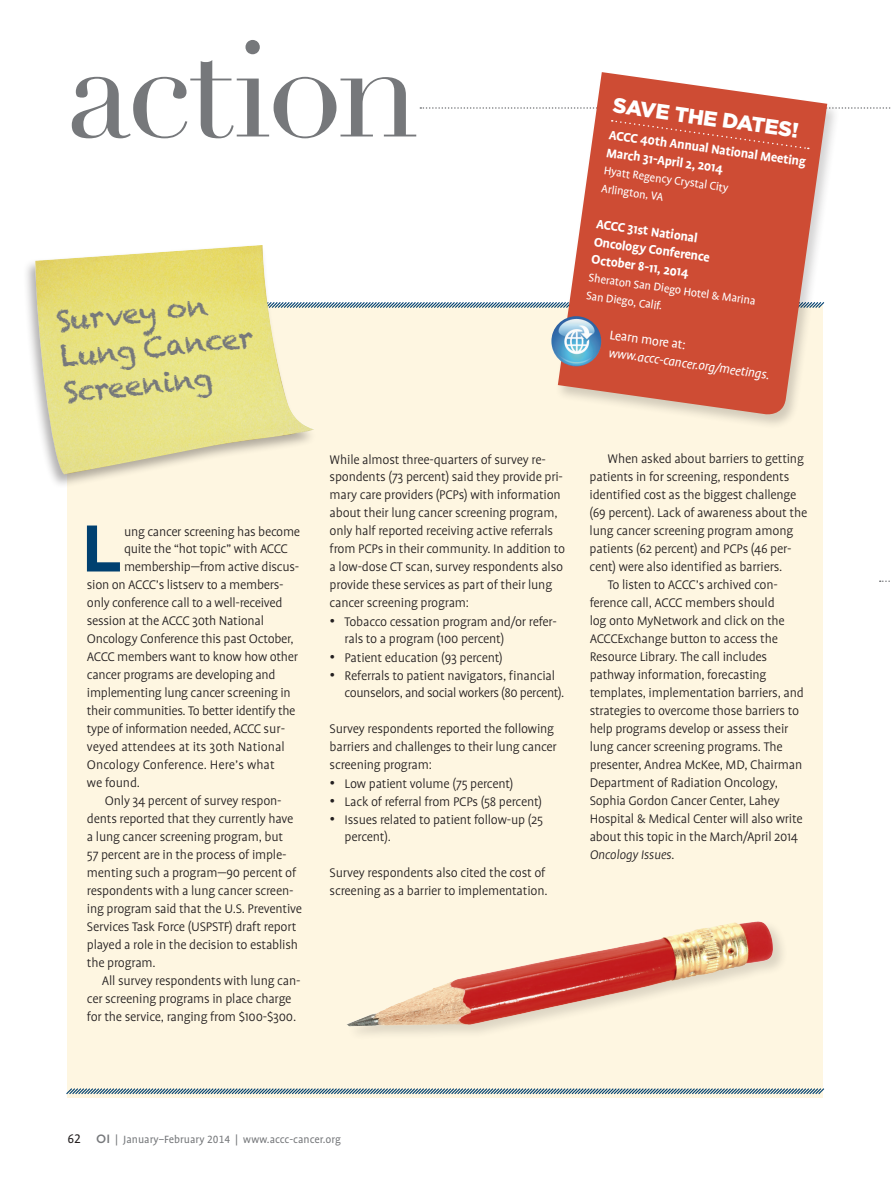
<style>
.page{position:relative;width:891px;height:1188px;background:#fff}
.page>*{position:absolute;margin:0;border:0;box-sizing:border-box;transform-origin:0 0}
.t1{font:135px "Didot";letter-spacing:-.03em;color:#76787b}
.t2{font:700 65.7px "Gotham";color:#004070}
.t3{font:28.5px/36px "Chalkduster";color:#76787b}
.t4{font:900 21px "Gotham HTF";color:#fff}
.t5{font:300 14.25px/18px "Profile";letter-spacing:-.015em;color:#231f20}
.t6{font:700 14.25px/18px "Profile";color:#fff}
.t7{font:italic 14.25px "Profile";color:#fff}
.t8{font:italic 300 14.25px "Profile";letter-spacing:-.015em;color:#231f20}
.t9{font:14.25px "Profile";color:#fff}
.t10{font:14.25px "Profile NO";color:#231f20}
.t11{font:12.75px/18px "Profile";color:#fff}
.t12{font:12px "Profile";color:#76787b}
.s1{font-size:18px}
.s2{font-family:"Gotham";font-weight:500}
.s3{font-family:"Profile NO"}
</style>
<div class="page">
<div style="left:68px;top:305px;width:756px;height:792px;background:#fef6e1"></div>
<svg style="left:317px;top:302px;width:238px;height:6px"></svg>
<svg style="left:66px;top:1087px;width:759px;height:8px"></svg>
<svg style="left:880px;top:580px;width:10px;height:2px"></svg>
<svg style="left:420px;top:107px;width:471px;height:2px"></svg>
<div style="left:555px;top:71px;width:285px;height:359px;background:#231f20;opacity:.2"></div>
<svg style="left:558px;top:72px;width:269px;height:345px;fill:#ce4c34"></svg>
<img style="left:551px;top:316px;width:50px;height:50px;border-radius:25px">
<div style="left:22px;top:243px;width:295px;height:246px;background:#231f20;opacity:.35"></div>
<img style="left:35px;top:245px;width:280px;height:230px">
<div style="left:347px;top:920px;width:441px;height:120px;background:#231f20;opacity:.15"></div>
<img style="left:663px;top:922px;width:94px;height:15px">
<div style="left:612px;top:120px;width:197px;height:30px;background:#ce4c34"></div>
<h1 class="t1" style="left:66px;top:9px;width:355px">action</h1>
<h3 class="t3" style="left:55px;top:303px;width:196px;rotate:-6deg">Survey on<br>Lung Cancer<br>Screening</h3>
<h2 class="t2" style="left:81px;top:510px;width:42px">L</h2>
<p class="t5" style="left:124px;top:522px;width:178px">ung cancer screening has become</p>
<p class="t5" style="left:124px;top:540px;width:165px">quite the “hot topic” with ACCC</p>
<p class="t5" style="left:124px;top:558px;width:177px">membership—from active discus-</p>
<p class="t5" style="left:87px;top:576px;width:198px">sion on ACCC’s listserv to a members-</p>
<p class="t5" style="left:87px;top:594px;width:197px">only conference call to a well-received</p>
<p class="t5" style="left:87px;top:612px;width:179px">session at the ACCC 30th National</p>
<p class="t5" style="left:87px;top:630px;width:208px">Oncology Conference this past October,</p>
<p class="t5" style="left:87px;top:648px;width:213px">ACCC members want to know how other</p>
<p class="t5" style="left:87px;top:666px;width:190px">cancer programs are developing and</p>
<p class="t5" style="left:87px;top:684px;width:205px">implementing lung cancer screening in</p>
<p class="t5" style="left:87px;top:702px;width:210px">their communities. To better identify the</p>
<p class="t5" style="left:87px;top:720px;width:200px">type of information needed, ACCC sur-</p>
<p class="t5" style="left:87px;top:738px;width:199px">veyed attendees at its 30th National</p>
<p class="t5" style="left:87px;top:756px;width:189px">Oncology Conference. Here’s what</p>
<p class="t5" style="left:87px;top:774px;width:55px">we found.</p>
<p class="t5" style="left:105px;top:792px;width:178px">Only 34 percent of survey respon-</p>
<p class="t5" style="left:87px;top:810px;width:208px">dents reported that they currently have</p>
<p class="t5" style="left:87px;top:828px;width:198px">a lung cancer screening program, but</p>
<p class="t5" style="left:87px;top:846px;width:201px">57 percent are in the process of imple-</p>
<p class="t5" style="left:87px;top:864px;width:211px">menting such a program—90 percent of</p>
<p class="t5" style="left:87px;top:882px;width:208px">respondents with a lung cancer screen-</p>
<p class="t5" style="left:87px;top:900px;width:217px">ing program said that the U.S. Preventive</p>
<p class="t5" style="left:87px;top:918px;width:211px">Services Task Force (USPSTF) draft report</p>
<p class="t5" style="left:87px;top:936px;width:213px">played a role in the decision to establish</p>
<p class="t5" style="left:87px;top:954px;width:70px">the program.</p>
<p class="t5" style="left:102px;top:972px;width:200px">All survey respondents with lung can-</p>
<p class="t5" style="left:87px;top:990px;width:206px">cer screening programs in place charge</p>
<p class="t5" style="left:87px;top:1008px;width:211px">for the service, ranging from $100-$300.</p>
<p class="t5" style="left:330px;top:450px;width:237px">While almost three-quarters of survey re&shy;spondents (73 percent) said they provide pri&shy;mary care providers (PCPs) with information about their lung cancer screening program, only half reported receiving active referrals from PCPs in their community. In addition to a low-dose CT scan, survey respondents also provide these services as part of their lung cancer screening program:</p>
<p class="t5" style="left:345px;top:612px;width:214px;text-indent:-15px"><span class="s1">•</span> Tobacco cessation program and/or refer&shy;rals to a program (100 percent)</p>
<p class="t5" style="left:330px;top:648px;width:175px"><span class="s1">•</span> Patient education (93 percent)</p>
<p class="t5" style="left:345px;top:666px;width:221px;text-indent:-15px"><span class="s1">•</span> Referrals to patient navigators, financial counselors, and social workers (80 percent).</p>
<p class="t5" style="left:330px;top:720px;width:229px">Survey respondents reported the following barriers and challenges to their lung cancer screening program:</p>
<p class="t5" style="left:330px;top:774px;width:185px"><span class="s1">•</span> Low patient volume (75 percent)</p>
<p class="t5" style="left:330px;top:792px;width:214px"><span class="s1">•</span> Lack of referral from PCPs (58 percent)</p>
<p class="t5" style="left:345px;top:810px;width:200px;text-indent:-15px"><span class="s1">•</span> Issues related to patient follow-up (25 percent).</p>
<p class="t5" style="left:330px;top:864px;width:219px">Survey respondents also cited the cost of screening as a barrier to implementation.</p>
<h3 class="t4" style="left:615px;top:93px;width:189px;rotate:8deg">SAVE THE DATES!</h3>
<p class="t6" style="left:610px;top:125px;width:200px;rotate:8deg">ACCC 40th Annual National Meeting<br>March 31-April 2, 2014</p>
<p class="t11" style="left:605px;top:162px;width:127px;rotate:8deg">Hyatt Regency Crystal City<br>Arlington, VA</p>
<p class="t6" style="left:598px;top:215px;width:119px;rotate:8deg">ACCC 31st National<br>Oncology Conference<br>October 8-11, 2014</p>
<p class="t11" style="left:590px;top:269px;width:170px;rotate:8deg">Sheraton San Diego Hotel &amp; Marina<br>San Diego, Calif.</p>
<p class="t9" style="left:611px;top:327px;width:78px;rotate:8deg">Learn more at:</p>
<p class="t7" style="left:610px;top:345px;width:164px;rotate:8deg">www.accc-cancer.org/meetings.</p>
<p class="t5" style="left:608px;top:450px;width:198px">When asked about barriers to getting</p>
<p class="t5" style="left:590px;top:468px;width:201px">patients in for screening, respondents</p>
<p class="t5" style="left:590px;top:486px;width:208px">identified cost as the biggest challenge</p>
<p class="t5" style="left:590px;top:504px;width:219px">(69 percent). Lack of awareness about the</p>
<p class="t5" style="left:590px;top:522px;width:205px">lung cancer screening program among</p>
<p class="t5" style="left:590px;top:540px;width:204px">patients (62 percent) and PCPs (46 per-</p>
<p class="t5" style="left:590px;top:558px;width:194px">cent) were also identified as barriers.</p>
<p class="t5" style="left:608px;top:576px;width:172px">To listen to ACCC’s archived con-</p>
<p class="t5" style="left:590px;top:594px;width:187px">ference call, ACCC members should</p>
<p class="t5" style="left:590px;top:612px;width:197px">log onto MyNetwork and click on the</p>
<p class="t5" style="left:590px;top:630px;width:190px">ACCCExchange button to access the</p>
<p class="t5" style="left:590px;top:648px;width:179px">Resource Library. The call includes</p>
<p class="t5" style="left:590px;top:666px;width:178px">pathway information, forecasting</p>
<p class="t5" style="left:590px;top:684px;width:216px">templates, implementation barriers, and</p>
<p class="t5" style="left:590px;top:702px;width:211px">strategies to overcome those barriers to</p>
<p class="t5" style="left:590px;top:720px;width:200px">help programs develop or assess their</p>
<p class="t5" style="left:590px;top:738px;width:195px">lung cancer screening programs. The</p>
<p class="t5" style="left:590px;top:756px;width:214px">presenter, Andrea McKee, MD, Chairman</p>
<p class="t5" style="left:590px;top:774px;width:190px">Department of Radiation Oncology,</p>
<p class="t5" style="left:590px;top:792px;width:192px">Sophia Gordon Cancer Center, Lahey</p>
<p class="t5" style="left:590px;top:810px;width:214px">Hospital &amp; Medical Center will also write</p>
<p class="t5" style="left:590px;top:828px;width:210px">about this topic in the March/April 2014</p>
<p class="t8" style="left:590px;top:848px;width:86px">Oncology Issues.</p>
<p class="t10" style="left:68px;top:1132px;width:15px">62</p>
<p class="t12" style="left:96px;top:1133px;width:246px"><span class="s2">OI</span> | January–February <span class="s3">2014</span> | www.accc-cancer.org</p>
</div>
